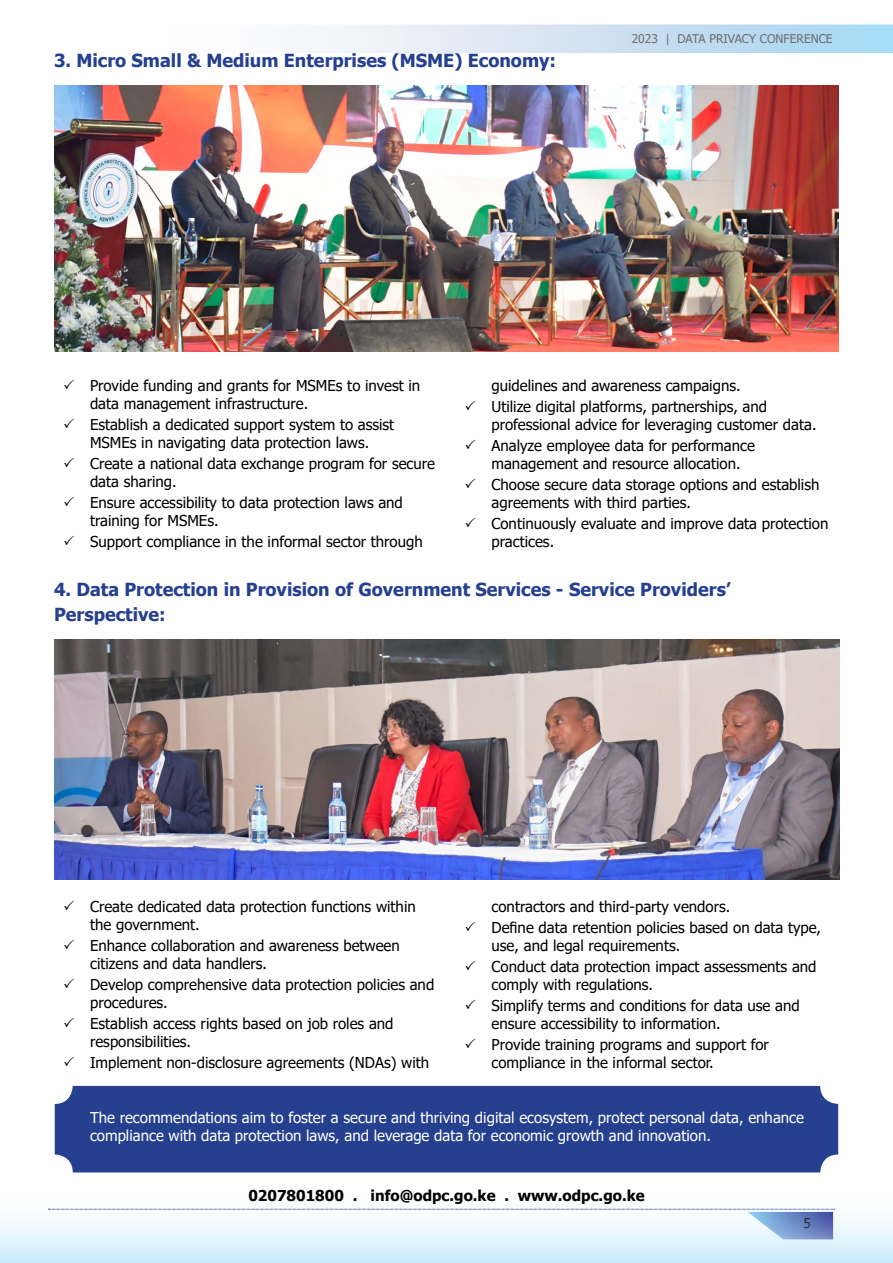
<style>
.page{position:relative;width:893px;height:1263px;background:#fff}
.page>*{position:absolute;margin:0;border:0;box-sizing:border-box;transform-origin:0 0}
.t1{font:700 18px/25.2px "Tahoma";color:#25408f}
.t2{font:15px/18px "Tahoma";color:#000}
.t3{font:15px/18px "Tahoma";color:#fff}
.t4{font:700 15px "Tahoma";color:#000}
.t5{font:13.5px "Tahoma";color:#000}
.t6{font:12px "Tahoma";color:#6d6e71}
</style>
<div class="page">
<img style="left:54px;top:85px;width:785px;height:267px">
<div style="left:55px;top:1086px;width:783px;height:86px;background:#25408f;border-radius:18px"></div>
<img style="left:54px;top:640px;width:785px;height:239px">
<div style="left:99px;top:25px;width:794px;height:27px;background:linear-gradient(to right,#fffffe,#aad3ef)"></div>
<svg style="left:0;top:1208px;width:893px;height:55px"></svg>
<p class="t1" style="left:54px;top:49px;width:504px">3. Micro Small &amp; Medium Enterprises (MSME) Economy:</p>
<p class="t6" style="left:632px;top:31px;width:203px">2023 | DATA PRIVACY CONFERENCE</p>
<p class="t2" style="left:90px;top:378px;width:332px;text-indent:-27px">✓ Provide funding and grants for MSMEs to invest in data management infrastructure.</p>
<p class="t2" style="left:63px;top:417px;width:333px;text-align:center">✓ Establish a dedicated support system to assist<br>MSMEs in navigating data protection laws.</p>
<p class="t2" style="left:90px;top:456px;width:347px;text-indent:-27px">✓ Create a national data exchange program for secure data sharing.</p>
<p class="t2" style="left:90px;top:495px;width:314px;text-indent:-27px">✓ Ensure accessibility to data protection laws and training for MSMEs.</p>
<p class="t2" style="left:63px;top:534px;width:361px">✓ Support compliance in the informal sector through</p>
<p class="t2" style="left:491px;top:378px;width:251px">guidelines and awareness campaigns.</p>
<p class="t2" style="left:491px;top:399px;width:327px;text-indent:-27px">✓ Utilize digital platforms, partnerships, and professional advice for leveraging customer data.</p>
<p class="t2" style="left:491px;top:438px;width:265px;text-indent:-27px">✓ Analyze employee data for performance management and resource allocation.</p>
<p class="t2" style="left:491px;top:477px;width:329px;text-indent:-27px">✓ Choose secure data storage options and establish agreements with third parties.</p>
<p class="t2" style="left:491px;top:516px;width:338px;text-indent:-27px">✓ Continuously evaluate and improve data protection practices.</p>
<p class="t1" style="left:54px;top:578px;width:678px">4. Data Protection in Provision of Government Services - Service Providers’<br>Perspective:</p>
<p class="t2" style="left:90px;top:898px;width:327px;text-indent:-27px">✓ Create dedicated data protection functions within the government.</p>
<p class="t2" style="left:90px;top:937px;width:311px;text-indent:-27px">✓ Enhance collaboration and awareness between citizens and data handlers.</p>
<p class="t2" style="left:90px;top:976px;width:346px;text-indent:-27px">✓ Develop comprehensive data protection policies and procedures.</p>
<p class="t2" style="left:90px;top:1015px;width:305px;text-indent:-27px">✓ Establish access rights based on job roles and responsibilities.</p>
<p class="t2" style="left:63px;top:1054px;width:368px">✓ Implement non-disclosure agreements (NDAs) with</p>
<p class="t2" style="left:492px;top:898px;width:240px">contractors and third-party vendors.</p>
<p class="t2" style="left:492px;top:919px;width:331px;text-indent:-27px">✓ Define data retention policies based on data type, use, and legal requirements.</p>
<p class="t2" style="left:492px;top:958px;width:326px;text-indent:-27px">✓ Conduct data protection impact assessments and comply with regulations.</p>
<p class="t2" style="left:492px;top:997px;width:310px;text-indent:-27px">✓ Simplify terms and conditions for data use and ensure accessibility to information.</p>
<p class="t2" style="left:492px;top:1036px;width:279px;text-indent:-27px">✓ Provide training programs and support for compliance in the informal sector.</p>
<p class="t3" style="left:90px;top:1109px;width:715px">The recommendations aim to foster a secure and thriving digital ecosystem, protect personal data, enhance compliance with data protection laws, and leverage data for economic growth and innovation.</p>
<p class="t4" style="left:248px;top:1185px;width:398px">0207801800 . info@odpc.go.ke . www.odpc.go.ke</p>
<p class="t5" style="left:803px;top:1214px;width:9px">5</p>
</div>
